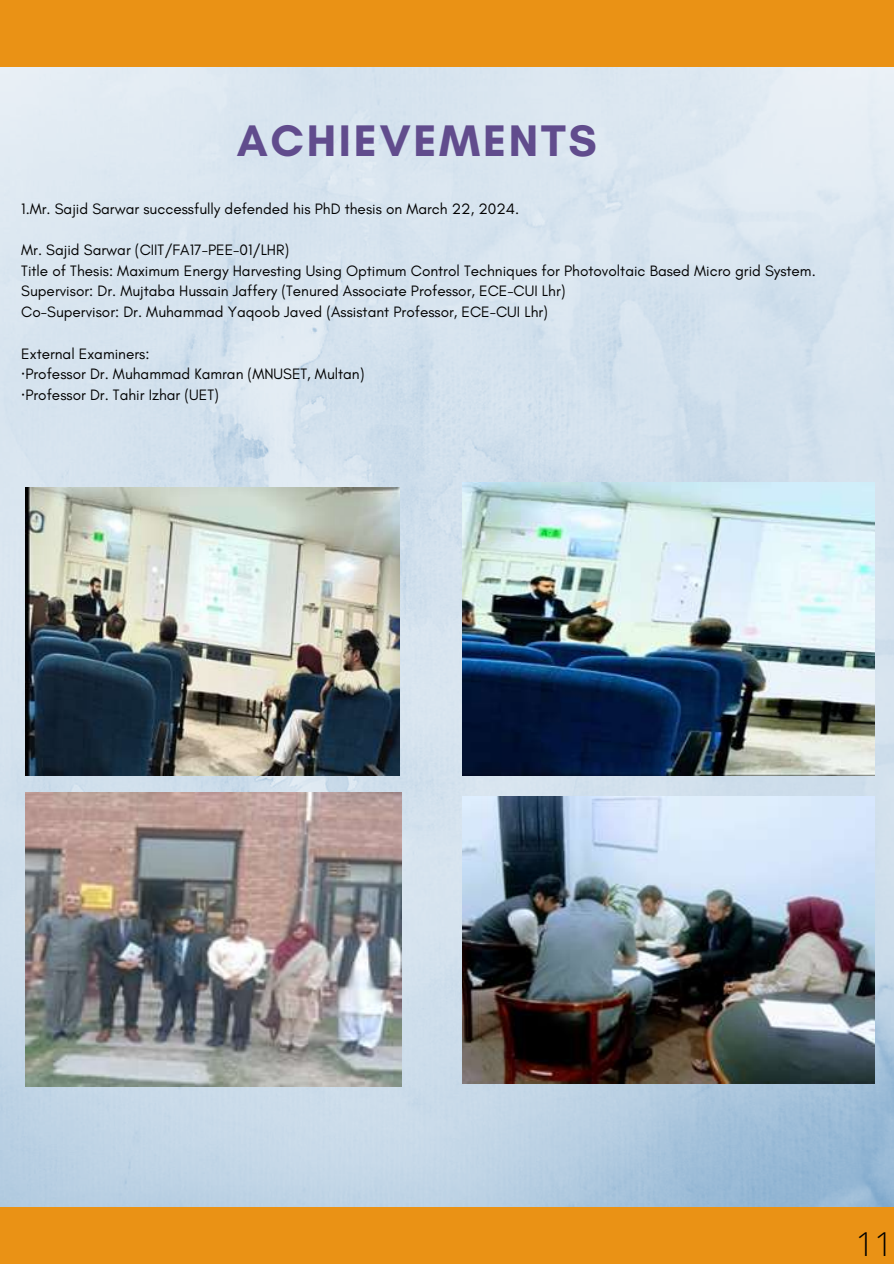
<style>
.page{position:relative;width:894px;height:1264px;background:#fff}
.page>*{position:absolute;margin:0;border:0;box-sizing:border-box;transform-origin:0 0}
.t1{font:700 45px "Glacial Indifference";letter-spacing:.06em;color:#614c8d}
.t2{font:300 33px "Open Sans";color:#000}
.t3{font:15.3px/20.7px "Glacial Indifference";color:#000}
.s1{font-family:"Noto Sans"}
</style>
<div class="page">
<img style="left:0;top:67px;width:893px;height:1140px">
<div style="left:0;top:0;width:893px;height:67px;background:#ea9215"></div>
<div style="left:0;top:1207px;width:893px;height:56px;background:#ea9215"></div>
<img style="left:462px;top:796px;width:412px;height:287px">
<img style="left:26px;top:792px;width:376px;height:294px">
<img style="left:26px;top:487px;width:373px;height:288px">
<img style="left:462px;top:483px;width:412px;height:292px">
<h1 class="t1" style="left:237px;top:113px;width:361px">ACHIEVEMENTS</h1>
<p class="t3" style="left:21px;top:198px;width:499px">1.Mr. Sajid Sarwar successfully defended his PhD thesis on March 22, 2024.</p>
<p class="t3" style="left:21px;top:239px;width:795px">Mr. Sajid Sarwar (CIIT/FA17-PEE-01/LHR)<br>Title of Thesis: Maximum Energy Harvesting Using Optimum Control Techniques for Photovoltaic Based Micro grid System.<br>Supervisor: Dr. Mujtaba Hussain Jaffery (Tenured Associate Professor, ECE-CUI Lhr)<br>Co-Supervisor: Dr. Muhammad Yaqoob Javed (Assistant Professor, ECE-CUI Lhr)</p>
<p class="t3" style="left:21px;top:343px;width:344px">External Examiners:<br><span class="s1">·</span>Professor Dr. Muhammad Kamran (MNUSET, Multan) <span class="s1">·</span>Professor Dr. Tahir Izhar (UET)</p>
<h2 class="t2" style="left:855px;top:1220px;width:39px">11</h2>
</div>
